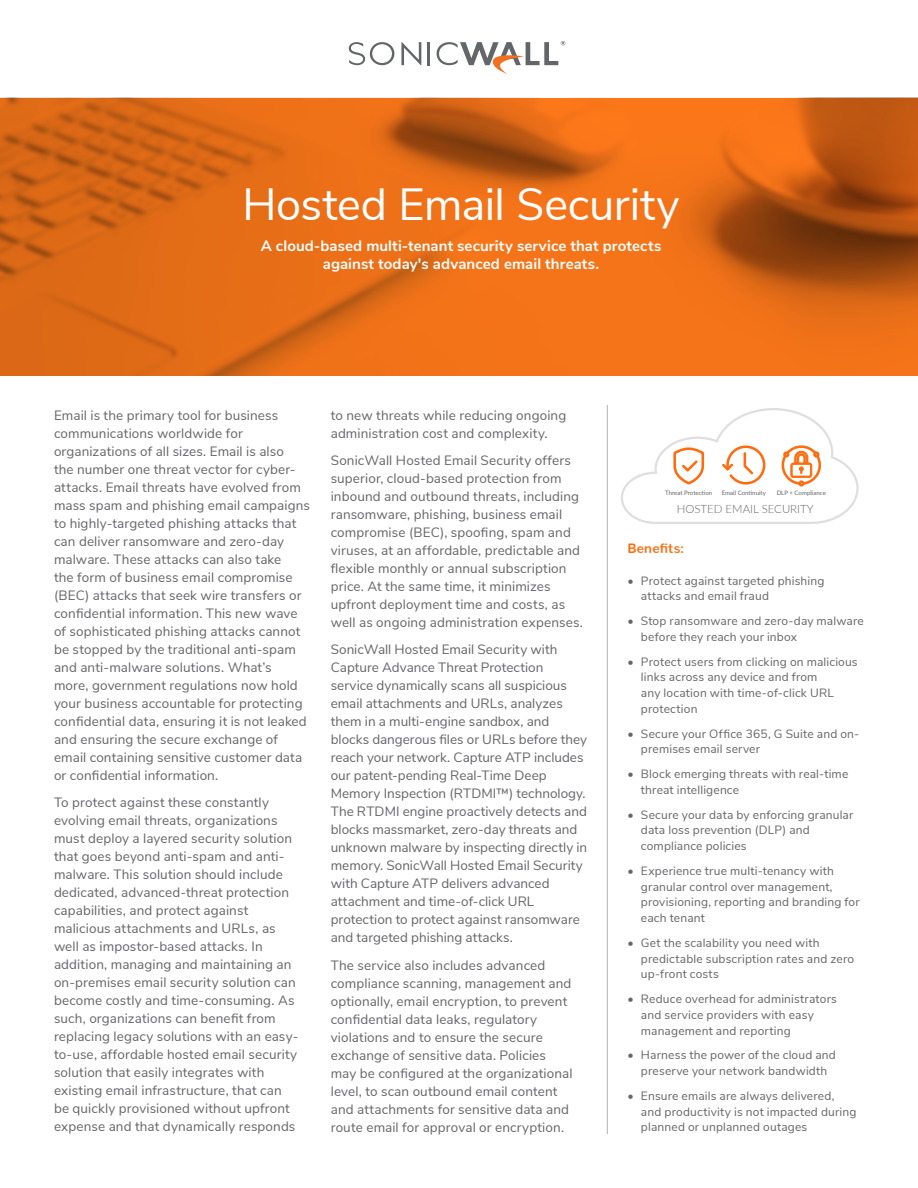
<style>
.page{position:relative;width:918px;height:1188px;background:#fff}
.page>*{position:absolute;margin:0;border:0;box-sizing:border-box;transform-origin:0 0}
.Headline{font:45px "Nunito Sans";letter-spacing:-.005em;color:#fff}
.Subhead{font:700 15px/18px "Nunito Sans";letter-spacing:.01em;color:#fff;text-align:center}
.Body_Copy{font:13.5px/18px "Nunito Sans";letter-spacing:.01em;color:#65656a}
.Section_Heading_2{font:700 13.5px "Nunito";letter-spacing:.015em;color:#ff6b0d}
.t1{font:12px/15.8px "Nunito Sans";letter-spacing:.015em;color:#65656a}
.t2{font:300 11.4px "Lato";color:#63656a}
.t3{font:6.15px "Lato";color:#63656a}
</style>
<div class="page">
<svg style="left:401px;top:42px;width:20px;height:23px"></svg>
<hr style="left:427px;top:42px;width:3px;height:23px;background:#636669">
<svg style="left:349px;top:42px;width:45px;height:23px"></svg>
<svg style="left:437px;top:41px;width:128px;height:33px"></svg>
<svg style="left:0;top:98px;width:918px;height:278px;background:#dd6816"></svg>
<hr style="left:607px;top:405px;width:1px;height:729px;background:#b2b3b7">
<svg style="left:621px;top:408px;width:238px;height:116px"></svg>
<p class="Headline" style="left:242px;top:172px;width:439px">Hosted Email Security</p>
<p class="Subhead" style="left:261px;top:236px;width:402px">A cloud-based multi-tenant security service that protects against today's advanced email threats.</p>
<p class="Body_Copy" style="left:54px;top:405px;width:257px">Email is the primary tool for business communications worldwide for organizations of all sizes. Email is also<br>the number one threat vector for cyber&shy;attacks. Email threats have evolved from mass spam and phishing email campaigns to highly-targeted phishing attacks that can deliver ransomware and zero-day malware. These attacks can also take<br>the form of business email compromise (BEC) attacks that seek wire transfers or confidential information. This new wave of sophisticated phishing attacks cannot be stopped by the traditional anti-spam and anti-malware solutions. What’s<br>more, government regulations now hold your business accountable for protecting confidential data, ensuring it is not leaked and ensuring the secure exchange of email containing sensitive customer data or confidential information.</p>
<p class="Body_Copy" style="left:54px;top:793px;width:246px">To protect against these constantly evolving email threats, organizations must deploy a layered security solution that goes beyond anti-spam and anti&shy;malware. This solution should include dedicated, advanced-threat protection capabilities, and protect against malicious attachments and URLs, as well as impostor-based attacks. In addition, managing and maintaining an on-premises email security solution can become costly and time-consuming. As such, organizations can benefit from replacing legacy solutions with an easy&shy;to-use, affordable hosted email security solution that easily integrates with existing email infrastructure, that can be quickly provisioned without upfront expense and that dynamically responds</p>
<p class="Body_Copy" style="left:331px;top:405px;width:237px">to new threats while reducing ongoing administration cost and complexity.</p>
<p class="Body_Copy" style="left:331px;top:451px;width:254px">SonicWall Hosted Email Security offers superior, cloud-based protection from inbound and outbound threats, including ransomware, phishing, business email compromise (BEC), spoofing, spam and viruses, at an affordable, predictable and flexible monthly or annual subscription price. At the same time, it minimizes upfront deployment time and costs, as well as ongoing administration expenses.</p>
<p class="Body_Copy" style="left:331px;top:640px;width:258px">SonicWall Hosted Email Security with Capture Advance Threat Protection service dynamically scans all suspicious email attachments and URLs, analyzes them in a multi-engine sandbox, and blocks dangerous files or URLs before they reach your network. Capture ATP includes our patent-pending Real-Time Deep Memory Inspection (RTDMI™) technology.<br>The RTDMI engine proactively detects and blocks massmarket, zero-day threats and unknown malware by inspecting directly in memory. SonicWall Hosted Email Security with Capture ATP delivers advanced attachment and time-of-click URL protection to protect against ransomware and targeted phishing attacks.</p>
<p class="Body_Copy" style="left:331px;top:955px;width:243px">The service also includes advanced compliance scanning, management and optionally, email encryption, to prevent confidential data leaks, regulatory violations and to ensure the secure exchange of sensitive data. Policies may be configured at the organizational level, to scan outbound email content and attachments for sensitive data and route email for approval or encryption.</p>
<p class="t3" style="left:665px;top:488px;width:49px">Threat Protection</p>
<p class="t3" style="left:722px;top:488px;width:46px">Email Continuity</p>
<p class="t3" style="left:777px;top:488px;width:51px">DLP + Compliance</p>
<p class="t2" style="left:677px;top:501px;width:138px">HOSTED EMAIL SECURITY</p>
<p class="Section_Heading_2" style="left:627px;top:536px;width:58px">Benefits:</p>
<p class="t1" style="left:641px;top:572px;width:185px;text-indent:-14px">• Protect against targeted phishing attacks and email fraud</p>
<p class="t1" style="left:641px;top:612px;width:224px;text-indent:-14px">• Stop ransomware and zero-day malware before they reach your inbox</p>
<p class="t1" style="left:641px;top:653px;width:218px;text-indent:-14px">• Protect users from clicking on malicious links across any device and from<br>any location with time-of-click URL protection</p>
<p class="t1" style="left:641px;top:725px;width:220px;text-indent:-14px">• Secure your Office 365, G Suite and on&shy;premises email server</p>
<p class="t1" style="left:641px;top:765px;width:209px;text-indent:-14px">• Block emerging threats with real-time threat intelligence</p>
<p class="t1" style="left:641px;top:806px;width:214px;text-indent:-14px">• Secure your data by enforcing granular data loss prevention (DLP) and compliance policies</p>
<p class="t1" style="left:641px;top:862px;width:220px;text-indent:-14px">• Experience true multi-tenancy with granular control over management, provisioning, reporting and branding for each tenant</p>
<p class="t1" style="left:641px;top:934px;width:215px;text-indent:-14px">• Get the scalability you need with predictable subscription rates and zero up-front costs</p>
<p class="t1" style="left:641px;top:990px;width:198px;text-indent:-14px">• Reduce overhead for administrators and service providers with easy management and reporting</p>
<p class="t1" style="left:627px;top:1047px;width:210px;text-align:center">• Harness the power of the cloud and preserve your network bandwidth</p>
<p class="t1" style="left:641px;top:1087px;width:217px;text-indent:-14px">• Ensure emails are always delivered, and productivity is not impacted during planned or unplanned outages</p>
</div>
